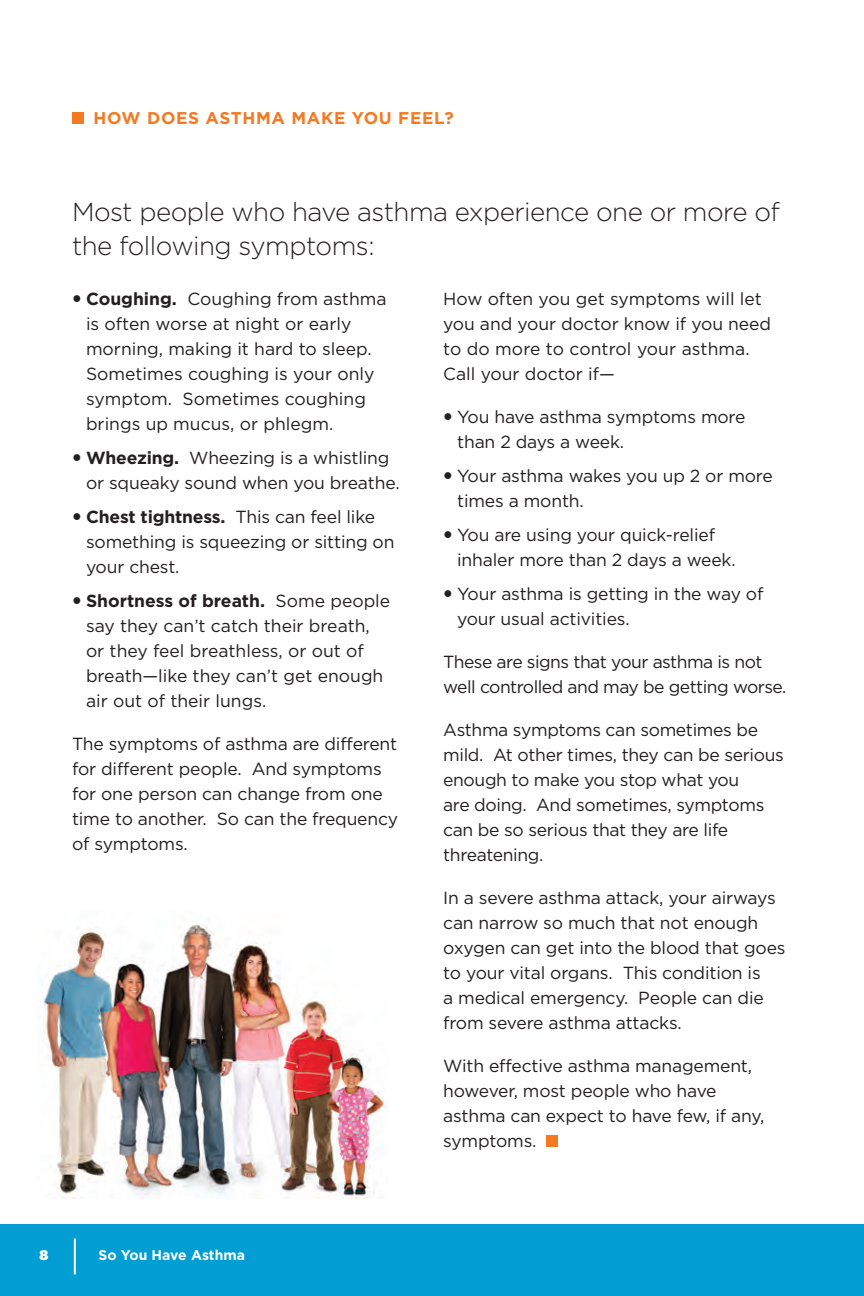
<style>
.page{position:relative;width:864px;height:1296px;background:#fff}
.page>*{position:absolute;margin:0;border:0;box-sizing:border-box;transform-origin:0 0}
.t1{font:300 26px/34px "Gotham";letter-spacing:-.02em;color:#231f20}
.t2{font:17.6px/25px "Gotham";letter-spacing:-.01em;color:#231f20}
.t3{font:17.6px/25px "Gotham";letter-spacing:-.03em;color:#231f20}
.t4{font:700 17px "Gotham";letter-spacing:.04em;color:#f47921}
.t5{font:700 14px "Gotham";color:#fff}
.t6{font:900 14px "Gotham";color:#fff}
.s1{font-weight:700}
</style>
<div class="page">
<div style="left:547px;top:1136px;width:11px;height:11px;background:#f47921"></div>
<div style="left:72px;top:113px;width:12px;height:11px;background:#f47921"></div>
<img style="left:43px;top:921px;width:344px;height:278px">
<div style="left:0;top:1224px;width:864px;height:72px;background:#009ed3"></div>
<hr style="left:74px;top:1239px;width:2px;height:36px;background:#fff">
<p class="t4" style="left:93px;top:108px;width:362px">HOW DOES ASTHMA MAKE YOU FEEL?</p>
<p class="t1" style="left:72px;top:195px;width:710px">Most people who have asthma experience one or more of the following symptoms:</p>
<p class="t2" style="left:86px;top:286px;width:302px"><span class="s1">Coughing.</span> Coughing from asthma is often worse at night or early morning, making it hard to sleep.<br>Sometimes coughing is your only symptom. Sometimes coughing brings up mucus, or phlegm.</p>
<p class="t2" style="left:86px;top:445px;width:315px"><span class="s1">Wheezing.</span> Wheezing is a whistling or squeaky sound when you breathe.</p>
<p class="t2" style="left:86px;top:504px;width:310px"><span class="s1">Chest tightness.</span> This can feel like something is squeezing or sitting on your chest.</p>
<p class="t2" style="left:86px;top:588px;width:306px"><span class="s1">Shortness of breath.</span> Some people say they can’t catch their breath, or they feel breathless, or out of breath—like they can’t get enough air out of their lungs.</p>
<p class="t2" style="left:72px;top:731px;width:328px">The symptoms of asthma are different for different people. And symptoms for one person can change from one time to another. So can the frequency of symptoms.</p>
<p class="t2" style="left:443px;top:286px;width:329px">How often you get symptoms will let you and your doctor know if you need to do more to control your asthma.<br>Call your doctor if—</p>
<p class="t2" style="left:457px;top:404px;width:290px">You have asthma symptoms more than 2 days a week.</p>
<p class="t2" style="left:457px;top:463px;width:317px">Your asthma wakes you up 2 or more times a month.</p>
<p class="t2" style="left:457px;top:522px;width:280px">You are using your quick-relief inhaler more than 2 days a week.</p>
<p class="t2" style="left:457px;top:581px;width:308px">Your asthma is getting in the way of your usual activities.</p>
<p class="t3" style="left:443px;top:649px;width:345px">These are signs that your asthma is not well controlled and may be getting worse.</p>
<p class="t2" style="left:443px;top:717px;width:342px">Asthma symptoms can sometimes be mild. At other times, they can be serious enough to make you stop what you<br>are doing. And sometimes, symptoms can be so serious that they are life threatening.</p>
<p class="t2" style="left:443px;top:885px;width:344px">In a severe asthma attack, your airways can narrow so much that not enough oxygen can get into the blood that goes to your vital organs. This condition is<br>a medical emergency. People can die from severe asthma attacks.</p>
<p class="t2" style="left:443px;top:1053px;width:323px">With effective asthma management, however, most people who have asthma can expect to have few, if any, symptoms.</p>
<p class="t6" style="left:39px;top:1247px;width:10px">8</p>
<p class="t5" style="left:98px;top:1247px;width:148px">So You Have Asthma</p>
</div>
